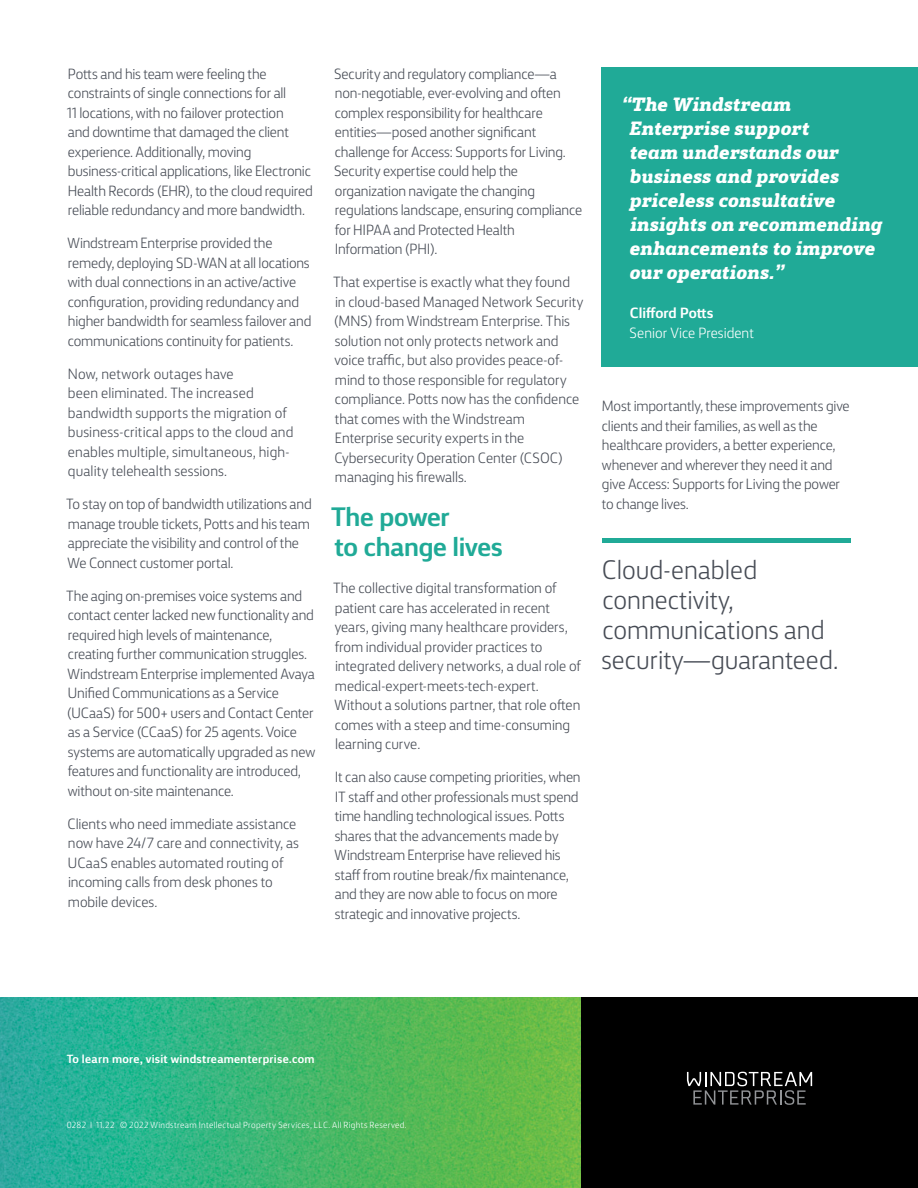
<style>
.page{position:relative;width:918px;height:1188px;background:#fff}
.page>*{position:absolute;margin:0;border:0;box-sizing:border-box;transform-origin:0 0}
.Subhead_LIght_-_1{font:300 27px/30px "FS Silas Sans";color:#474c55}
.Subhead_Bold_-_18{font:700 27px/30px "FS Silas Sans";letter-spacing:-.01em;color:#20aa97}
.Case_study_9{font:italic 800 19.5px/24px "FS Silas Slab";color:#fff}
.Body_-_10_13{font:300 15px/19.5px "FS Silas Sans";letter-spacing:-.01em;color:#474c55}
.Case_study_9-2{font:300 15px/19.5px "FS Silas Sans";color:#fff}
.CTA_-_Footer{font:700 12px "FS Silas Sans";letter-spacing:.025em;color:#fff}
.Copyright_-_Foote{font:300 9px "FS Silas Sans";letter-spacing:.035em;color:#fff}
.s1{font-weight:700}
</style>
<div class="page">
<hr style="left:602px;top:538px;width:249px;height:4px;background:#20aa97">
<img style="left:0;top:998px;width:582px;height:190px">
<div style="left:582px;top:998px;width:336px;height:190px;background:#000"></div>
<svg style="left:687px;top:1072px;width:125px;height:33px"></svg>
<div style="left:602px;top:68px;width:316px;height:299px;background:#20aa97"></div>
<p class="Body_-_10_13" style="left:67px;top:63px;width:247px">Potts and his team were feeling the constraints of single connections for all<br>11 locations, with no failover protection<br>and downtime that damaged the client experience. Additionally, moving business-critical applications, like Electronic Health Records (EHR), to the cloud required reliable redundancy and more bandwidth.</p>
<p class="Body_-_10_13" style="left:68px;top:232px;width:245px">Windstream Enterprise provided the remedy, deploying SD-WAN at all locations with dual connections in an active/active configuration, providing redundancy and higher bandwidth for seamless failover and communications continuity for patients.</p>
<p class="Body_-_10_13" style="left:68px;top:363px;width:227px">Now, network outages have<br>been eliminated. The increased bandwidth supports the migration of business-critical apps to the cloud and enables multiple, simultaneous, high&shy;quality telehealth sessions.</p>
<p class="Body_-_10_13" style="left:66px;top:493px;width:247px">To stay on top of bandwidth utilizations and manage trouble tickets, Potts and his team appreciate the visibility and control of the We Connect customer portal.</p>
<p class="Body_-_10_13" style="left:66px;top:585px;width:251px">The aging on-premises voice systems and contact center lacked new functionality and required high levels of maintenance, creating further communication struggles.<br>Windstream Enterprise implemented Avaya Unified Communications as a Service (UCaaS) for 500+ users and Contact Center as a Service (CCaaS) for 25 agents. Voice systems are automatically upgraded as new features and functionality are introduced, without on-site maintenance.</p>
<p class="Body_-_10_13" style="left:68px;top:813px;width:233px">Clients who need immediate assistance now have 24/7 care and connectivity, as<br>UCaaS enables automated routing of incoming calls from desk phones to mobile devices.</p>
<p class="Body_-_10_13" style="left:334px;top:63px;width:250px">Security and regulatory compliance—a non-negotiable, ever-evolving and often complex responsibility for healthcare entities—posed another significant challenge for Access: Supports for Living.<br>Security expertise could help the organization navigate the changing regulations landscape, ensuring compliance for HIPAA and Protected Health Information (PHI).</p>
<p class="Body_-_10_13" style="left:333px;top:271px;width:252px">That expertise is exactly what they found in cloud-based Managed Network Security (MNS) from Windstream Enterprise. This solution not only protects network and voice traffic, but also provides peace-of&shy;mind to those responsible for regulatory compliance. Potts now has the confidence that comes with the Windstream Enterprise security experts in the Cybersecurity Operation Center (CSOC) managing his firewalls.</p>
<p class="Subhead_Bold_-_18" style="left:331px;top:499px;width:173px">The power<br>to change lives</p>
<p class="Body_-_10_13" style="left:333px;top:577px;width:249px">The collective digital transformation of patient care has accelerated in recent years, giving many healthcare providers, from individual provider practices to integrated delivery networks, a dual role of medical-expert-meets-tech-expert.<br>Without a solutions partner, that role often comes with a steep and time-consuming learning curve.</p>
<p class="Body_-_10_13" style="left:335px;top:766px;width:248px">It can also cause competing priorities, when IT staff and other professionals must spend time handling technological issues. Potts shares that the advancements made by Windstream Enterprise have relieved his staff from routine break/fix maintenance, and they are now able to focus on more strategic and innovative projects.</p>
<p class="Case_study_9" style="left:629px;top:91px;width:255px;text-indent:-8px">“The Windstream<br>Enterprise support<br>team understands our business and provides priceless consultative insights on recommending enhancements to improve our operations.”</p>
<p class="Case_study_9-2" style="left:629px;top:302px;width:126px"><span class="s1">Clifford Potts<br></span>Senior Vice President</p>
<p class="Body_-_10_13" style="left:602px;top:395px;width:250px">Most importantly, these improvements give clients and their families, as well as the healthcare providers, a better experience, whenever and wherever they need it and give Access: Supports for Living the power to change lives.</p>
<p class="Subhead_LIght_-_1" style="left:601px;top:553px;width:238px">Cloud-enabled connectivity, communications and security—guaranteed.</p>
<p class="CTA_-_Footer" style="left:67px;top:1048px;width:249px">To learn more, visit windstreamenterprise.com</p>
<p class="Copyright_-_Foote" style="left:67px;top:1118px;width:341px">0282 I 11.22 © 2022 Windstream Intellectual Property Services, LLC. All Rights Reserved.</p>
</div>
